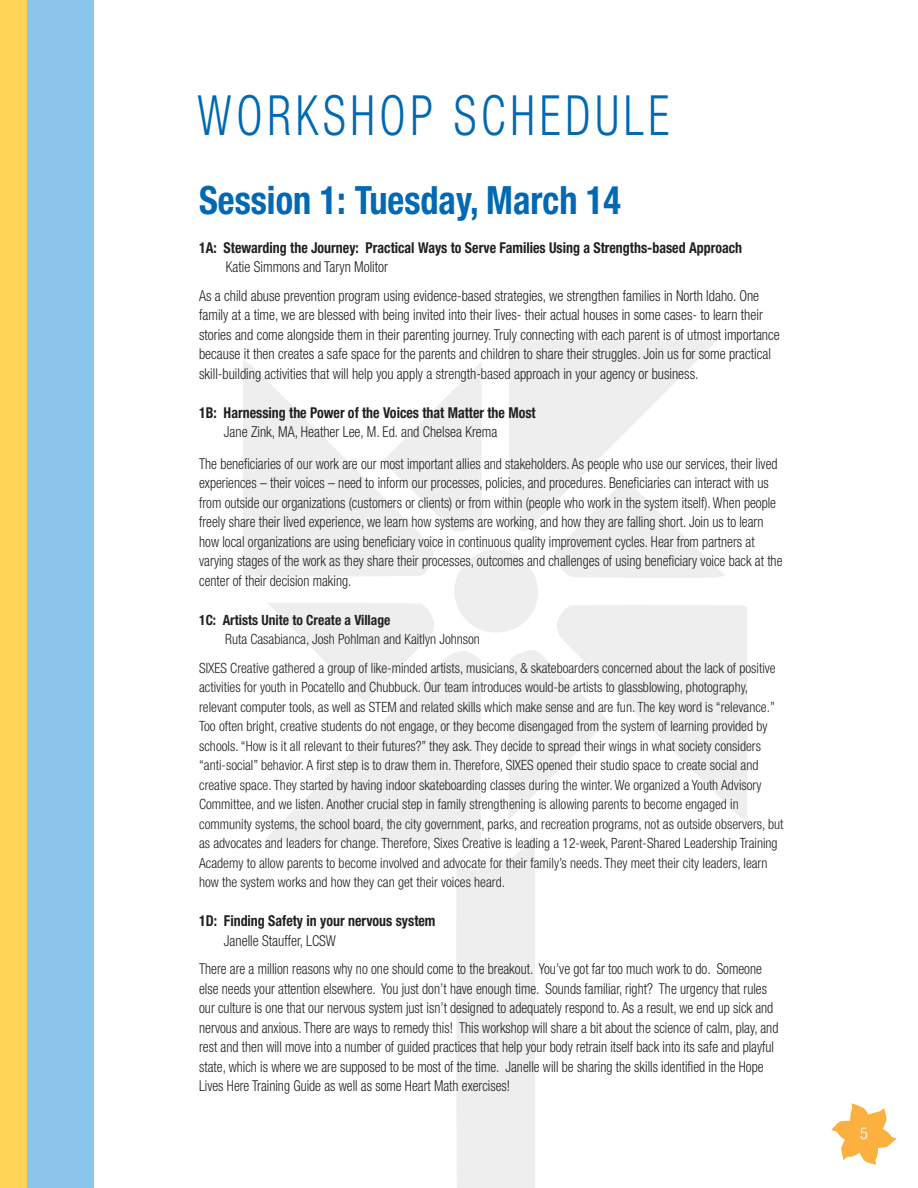
<style>
.page{position:relative;width:918px;height:1188px;background:#fff}
.page>*{position:absolute;margin:0;border:0;box-sizing:border-box;transform-origin:0 0}
.t1{font:300 condensed 55.5px "Helvetica Neue";letter-spacing:.1em;color:#0168b3;scale:.85 1}
.t2{font:700 condensed 39px "Helvetica Neue";color:#0168b3;scale:.93 1}
.t3{font:300 condensed 16.2px "Helvetica Neue";color:#fff}
.t4{font:300 condensed 15px/19.5px "Helvetica Neue";color:#231f20;scale:.91 1}
.t5{font:300 condensed 15px/19.5px "Helvetica Neue";color:#231f20;scale:.93 1}
.t6{font:700 condensed 15px "Helvetica Neue";color:#231f20;scale:.93 1}
.t7{font:300 condensed 14.1px/19.5px "Helvetica Neue";color:#231f20;scale:.96 1}
.t8{font:700 condensed 14.1px "Helvetica Neue";color:#231f20;scale:.96 1}
</style>
<div class="page">
<svg style="left:243px;top:340px;width:504px;height:848px"></svg>
<div style="left:0;top:0;width:29px;height:1188px;background:#fed356"></div>
<div style="left:27px;top:0;width:67px;height:1188px;background:#8cc6ec"></div>
<svg style="left:831px;top:1103px;width:66px;height:62px"></svg>
<p class="t1" style="left:198px;top:84px;width:557px">WORKSHOP SCHEDULE</p>
<p class="t2" style="left:199px;top:176px;width:455px">Session 1: Tuesday, March 14</p>
<p class="t6" style="left:199px;top:238px;width:585px">1A: Stewarding the Journey: Practical Ways to Serve Families Using a Strengths-based Approach</p>
<p class="t5" style="left:226px;top:257px;width:176px">Katie Simmons and Taryn Molitor</p>
<p class="t5" style="left:199px;top:286px;width:626px">As a child abuse prevention program using evidence-based strategies, we strengthen families in North Idaho. One family at a time, we are blessed with being invited into their lives- their actual houses in some cases- to learn their stories and come alongside them in their parenting journey. Truly connecting with each parent is of utmost importance because it then creates a safe space for the parents and children to share their struggles. Join us for some practical skill-building activities that will help you apply a strength-based approach in your agency or business.</p>
<p class="t6" style="left:199px;top:403px;width:363px">1B: Harnessing the Power of the Voices that Matter the Most</p>
<p class="t5" style="left:224px;top:422px;width:296px">Jane Zink, MA, Heather Lee, M. Ed. and Chelsea Krema</p>
<p class="t4" style="left:199px;top:454px;width:643px">The beneficiaries of our work are our most important allies and stakeholders. As people who use our services, their lived experiences – their voices – need to inform our processes, policies, and procedures. Beneficiaries can interact with us from outside our organizations (customers or clients) or from within (people who work in the system itself). When people freely share their lived experience, we learn how systems are working, and how they are falling short. Join us to learn how local organizations are using beneficiary voice in continuous quality improvement cycles. Hear from partners at varying stages of the work as they share their processes, outcomes and challenges of using beneficiary voice back at the center of their decision making.</p>
<p class="t8" style="left:199px;top:611px;width:201px">1C: Artists Unite to Create a Village</p>
<p class="t7" style="left:225px;top:630px;width:267px">Ruta Casabianca, Josh Pohlman and Kaitlyn Johnson</p>
<p class="t7" style="left:199px;top:658px;width:610px">SIXES Creative gathered a group of like-minded artists, musicians, &amp; skateboarders concerned about the lack of positive activities for youth in Pocatello and Chubbuck. Our team introduces would-be artists to glassblowing, photography, relevant computer tools, as well as STEM and related skills which make sense and are fun. The key word is “relevance.” Too often bright, creative students do not engage, or they become disengaged from the system of learning provided by schools. “How is it all relevant to their futures?” they ask. They decide to spread their wings in what society considers “anti-social” behavior. A first step is to draw them in. Therefore, SIXES opened their studio space to create social and creative space. They started by having indoor skateboarding classes during the winter. We organized a Youth Advisory Committee, and we listen. Another crucial step in family strengthening is allowing parents to become engaged in community systems, the school board, the city government, parks, and recreation programs, not as outside observers, but as advocates and leaders for change. Therefore, Sixes Creative is leading a 12-week, Parent-Shared Leadership Training Academy to allow parents to become involved and advocate for their family’s needs. They meet their city leaders, learn how the system works and how they can get their voices heard.</p>
<p class="t6" style="left:199px;top:912px;width:256px">1D: Finding Safety in your nervous system</p>
<p class="t5" style="left:224px;top:931px;width:122px">Janelle Stauffer, LCSW</p>
<p class="t4" style="left:199px;top:959px;width:638px">There are a million reasons why no one should come to the breakout. You’ve got far too much work to do. Someone else needs your attention elsewhere. You just don’t have enough time. Sounds familiar, right? The urgency that rules our culture is one that our nervous system just isn’t designed to adequately respond to. As a result, we end up sick and nervous and anxious. There are ways to remedy this! This workshop will share a bit about the science of calm, play, and rest and then will move into a number of guided practices that help your body retrain itself back into its safe and playful state, which is where we are supposed to be most of the time. Janelle will be sharing the skills identified in the Hope Lives Here Training Guide as well as some Heart Math exercises!</p>
<p class="t3" style="left:860px;top:1124px;width:9px">5</p>
</div>
